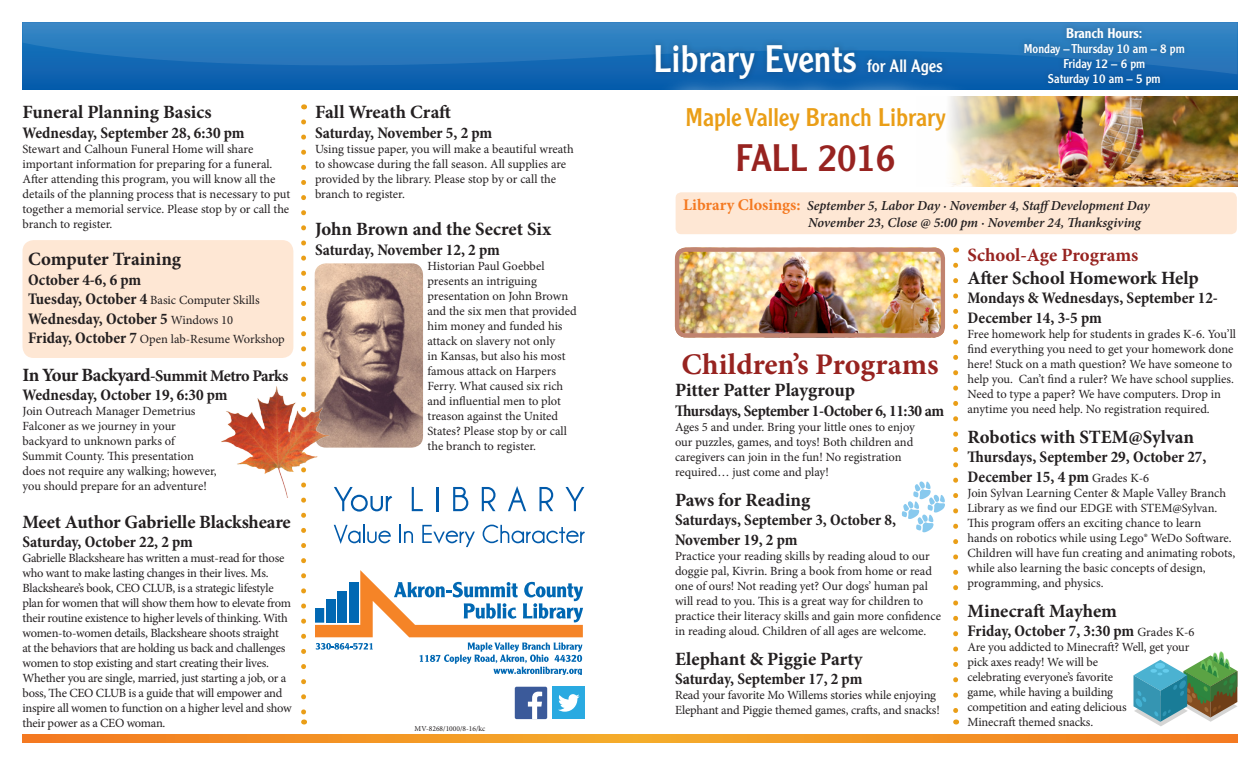
<style>
.page{position:relative;width:1260px;height:765px;background:#fff}
.page>*{position:absolute;margin:0;border:0;box-sizing:border-box;transform-origin:0 0}
.t1{font:37.5px "Clearface Gothic LT Std";color:#fff}
.t2{font:37.5px "Clearface Gothic LT Std";color:#972320}
.t3{font:700 30px "Minion Pro";color:#972320}
.t4{font:25px "Clearface Gothic LT Std";color:#ea9e17}
.t5{font:700 18.75px "Minion Pro";letter-spacing:-.005em;color:#231f20}
.t6{font:700 18.75px "Minion Pro";color:#972320}
.t7{font:700 condensed 16.25px/19.5px "Minion Pro";letter-spacing:-.005em;color:#231f20}
.t8{font:700 16.25px "Minion Pro";letter-spacing:-.035em;color:#231f20}
.BODY-11-Cheltenha{font:italic 600 13.75px "Minion Pro";color:#231f20}
.t9{font:500 13.75px "Clearface Gothic LT Std";color:#fff}
.t10{font:12.5px/15px "Minion Pro";letter-spacing:-.01em;color:#231f20}
.t11{font:12.5px "Clearface Gothic LT Std";color:#fff}
.t12{font:7.5px "Minion Pro";color:#231f20}
.s1{font-weight:700;font-stretch:condensed;font-size:16.25px}
.s2{font-weight:400;font-stretch:normal;font-size:12.5px}
.s3{font-size:18.75px}
.s4{font-size:17.5px}
.s5{font-weight:700;font-style:normal;font-size:16.25px;color:#f47921}
</style>
<div class="page">
<div style="left:22px;top:240px;width:271px;height:118px;background:#fee7d4;border-radius:11px"></div>
<div style="left:22px;top:22px;width:1216px;height:68px;background:#095ead"></div>
<svg style="left:22px;top:22px;width:1216px;height:53px;fill:#2a7ebe"></svg>
<div style="left:649px;top:38px;width:300px;height:47px;background:#231f20;opacity:.3"></div>
<img style="left:680px;top:252px;width:260px;height:81px">
<div style="left:675px;top:247px;width:270px;height:91px;border:4px solid #c1836f;border-radius:9px"></div>
<svg style="left:953px;top:265px;width:5px;height:448px"></svg>
<svg style="left:301px;top:122px;width:5px;height:592px"></svg>
<svg style="left:22px;top:734px;width:1216px;height:8px;background:#f39225"></svg>
<svg style="left:315px;top:570px;width:268px;height:105px"></svg>
<div style="left:655px;top:76px;width:322px;height:128px;background:#fff"></div>
<div style="left:515px;top:687px;width:32px;height:32px;background:#3b5a9a;border-radius:2px"></div>
<svg style="left:528px;top:692px;width:14px;height:27px"></svg>
<div style="left:553px;top:687px;width:32px;height:32px;background:#2aaae1"></div>
<svg style="left:558px;top:694px;width:22px;height:18px"></svg>
<div style="left:676px;top:192px;width:561px;height:42px;background:#fee7d4;border-radius:6px"></div>
<div style="left:1018px;top:21px;width:173px;height:70px;background:#231f20;opacity:.3"></div>
<img style="left:949px;top:96px;width:289px;height:90px">
<svg style="left:334px;top:487px;width:58px;height:25px"></svg>
<svg style="left:412px;top:487px;width:11px;height:24px"></svg>
<hr style="left:436px;top:487px;width:3px;height:24px;background:#015aaa">
<svg style="left:453px;top:487px;width:15px;height:24px"></svg>
<svg style="left:482px;top:487px;width:14px;height:24px"></svg>
<svg style="left:508px;top:486px;width:18px;height:25px"></svg>
<svg style="left:539px;top:487px;width:14px;height:24px"></svg>
<svg style="left:566px;top:487px;width:18px;height:24px"></svg>
<svg style="left:334px;top:525px;width:57px;height:19px"></svg>
<svg style="left:400px;top:525px;width:13px;height:18px"></svg>
<svg style="left:422px;top:525px;width:53px;height:22px"></svg>
<svg style="left:483px;top:525px;width:102px;height:18px"></svg>
<svg style="left:902px;top:482px;width:43px;height:50px"></svg>
<svg style="left:1133px;top:651px;width:105px;height:75px"></svg>
<img style="left:315px;top:263px;width:108px;height:185px">
<img style="left:221px;top:385px;width:110px;height:112px">
<p class="t5" style="left:22px;top:99px;width:191px">Funeral Planning Basics</p>
<p class="t7" style="left:22px;top:123px;width:224px">Wednesday, September 28, 6:30 pm</p>
<p class="t10" style="left:22px;top:141px;width:269px">Stewart and Calhoun Funeral Home will share important information for preparing for a funeral.<br>After attending this program, you will know all the details of the planning process that is necessary to put together a memorial service. Please stop by or call the branch to register.</p>
<p class="t5" style="left:28px;top:246px;width:154px">Computer Training</p>
<p class="t7" style="left:28px;top:270px;width:115px">October 4-6, 6 pm</p>
<p class="t10" style="left:28px;top:293px;width:233px"><span class="s1">Tuesday, October 4</span> Basic Computer Skills</p>
<p class="t7" style="left:28px;top:309px;width:207px">Wednesday, October 5 <span class="s2">Windows 10</span></p>
<p class="t10" style="left:28px;top:332px;width:258px"><span class="s1">Friday, October 7</span> Open lab-Resume Workshop</p>
<p class="t8" style="left:22px;top:364px;width:267px"><span class="s3">In Your Backyard</span>-Summit Metro Parks</p>
<p class="t7" style="left:22px;top:385px;width:207px">Wednesday, October 19, 6:30 pm</p>
<p class="t10" style="left:22px;top:404px;width:196px">Join Outreach Manager Demetrius Falconer as we journey in your backyard to unknown parks of Summit County. This presentation does not require any walking; however, you should prepare for an adventure!</p>
<p class="t5" style="left:22px;top:508px;width:270px">Meet Author Gabrielle Blacksheare</p>
<p class="t7" style="left:22px;top:532px;width:172px">Saturday, October 22, 2 pm</p>
<p class="t10" style="left:22px;top:551px;width:271px">Gabrielle Blacksheare has written a must-read for those who want to make lasting changes in their lives. Ms.<br>Blacksheare’s book, CEO CLUB, is a strategic lifestyle plan for women that will show them how to elevate from their routine existence to higher levels of thinking. With women-to-women details, Blacksheare shoots straight<br>at the behaviors that are holding us back and challenges women to stop existing and start creating their lives.<br>Whether you are single, married, just starting a job, or a boss, The CEO CLUB is a guide that will empower and inspire all women to function on a higher level and show their power as a CEO woman.</p>
<p class="t5" style="left:315px;top:99px;width:138px">Fall Wreath Craft</p>
<p class="t7" style="left:315px;top:123px;width:179px">Saturday, November 5, 2 pm</p>
<p class="t10" style="left:315px;top:141px;width:260px">Using tissue paper, you will make a beautiful wreath to showcase during the fall season. All supplies are provided by the library. Please stop by or call the branch to register.</p>
<p class="t5" style="left:315px;top:216px;width:238px">John Brown and the Secret Six</p>
<p class="t7" style="left:315px;top:240px;width:186px">Saturday, November 12, 2 pm</p>
<p class="t10" style="left:428px;top:258px;width:151px">Historian Paul Goebbel presents an intriguing presentation on John Brown and the six men that provided him money and funded his attack on slavery not only<br>in Kansas, but also his most famous attack on Harpers<br>Ferry. What caused six rich and influential men to plot treason against the United<br>States? Please stop by or call the branch to register.</p>
<p class="t12" style="left:415px;top:723px;width:72px">MV-8268/1000/8-16/kc</p>
<p class="t1" style="left:653px;top:35px;width:291px">Library Events <span class="s4">for All Ages</span></p>
<p class="t4" style="left:686px;top:102px;width:262px">Maple Valley Branch Library</p>
<p class="t2" style="left:736px;top:134px;width:161px">FALL 2016</p>
<p class="t9" style="left:1066px;top:25px;width:78px">Branch Hours:</p>
<p class="t11" style="left:1024px;top:41px;width:162px">Monday – Thursday 10 am – 8 pm</p>
<p class="t11" style="left:1063px;top:56px;width:83px">Friday 12 – 6 pm</p>
<p class="t11" style="left:1048px;top:71px;width:114px">Saturday 10 am – 5 pm</p>
<p class="BODY-11-Cheltenha" style="left:683px;top:196px;width:468px"><span class="s5">Library Closings:</span> September 5, Labor Day · November 4, Staff Development Day</p>
<p class="BODY-11-Cheltenha" style="left:808px;top:213px;width:334px">November 23, Close @ 5:00 pm · November 24, Thanksgiving</p>
<p class="t3" style="left:681px;top:343px;width:259px">Children’s Programs</p>
<p class="t5" style="left:675px;top:377px;width:182px">Pitter Patter Playgroup</p>
<p class="t7" style="left:675px;top:401px;width:271px">Thursdays, September 1-October 6, 11:30 am</p>
<p class="t10" style="left:675px;top:419px;width:242px">Ages 5 and under. Bring your little ones to enjoy our puzzles, games, and toys! Both children and caregivers can join in the fun! No registration required… just come and play!</p>
<p class="t5" style="left:675px;top:486px;width:137px">Paws for Reading</p>
<p class="t7" style="left:675px;top:510px;width:223px">Saturdays, September 3, October 8,<br>November 19, 2 pm</p>
<p class="t10" style="left:675px;top:548px;width:268px">Practice your reading skills by reading aloud to our doggie pal, Kivrin. Bring a book from home or read one of ours! Not reading yet? Our dogs’ human pal will read to you. This is a great way for children to practice their literacy skills and gain more confidence in reading aloud. Children of all ages are welcome.</p>
<p class="t5" style="left:675px;top:645px;width:189px">Elephant &amp; Piggie Party</p>
<p class="t7" style="left:675px;top:669px;width:189px">Saturday, September 17, 2 pm</p>
<p class="t10" style="left:675px;top:688px;width:266px">Read your favorite Mo Willems stories while enjoying<br>Elephant and Piggie themed games, crafts, and snacks!</p>
<p class="t6" style="left:968px;top:242px;width:172px">School-Age Programs</p>
<p class="t5" style="left:968px;top:264px;width:233px">After School Homework Help</p>
<p class="t7" style="left:968px;top:288px;width:252px">Mondays &amp; Wednesdays, September 12-<br>December 14, 3-5 pm</p>
<p class="t10" style="left:968px;top:326px;width:270px">Free homework help for students in grades K-6. You’ll find everything you need to get your homework done here! Stuck on a math question? We have someone to help you. Can’t find a ruler? We have school supplies.<br>Need to type a paper? We have computers. Drop in anytime you need help. No registration required.</p>
<p class="t5" style="left:968px;top:423px;width:228px">Robotics with STEM@Sylvan</p>
<p class="t7" style="left:968px;top:447px;width:241px">Thursdays, September 29, October 27,<br>December 15, 4 pm <span class="s2">Grades K-6</span></p>
<p class="t10" style="left:968px;top:485px;width:269px">Join Sylvan Learning Center &amp; Maple Valley Branch Library as we find our EDGE with STEM@Sylvan.<br>This program offers an exciting chance to learn<br>hands on robotics while using Lego® WeDo Software.<br>Children will have fun creating and animating robots, while also learning the basic concepts of design, programming, and physics.</p>
<p class="t5" style="left:968px;top:597px;width:151px">Minecraft Mayhem</p>
<p class="t7" style="left:968px;top:621px;width:229px">Friday, October 7, 3:30 pm <span class="s2">Grades K-6</span></p>
<p class="t10" style="left:968px;top:640px;width:223px">Are you addicted to Minecraft? Well, get your pick axes ready! We will be<br>celebrating everyone’s favorite<br>game, while having a building<br>competition and eating delicious<br>Minecraft themed snacks.</p>
</div>
